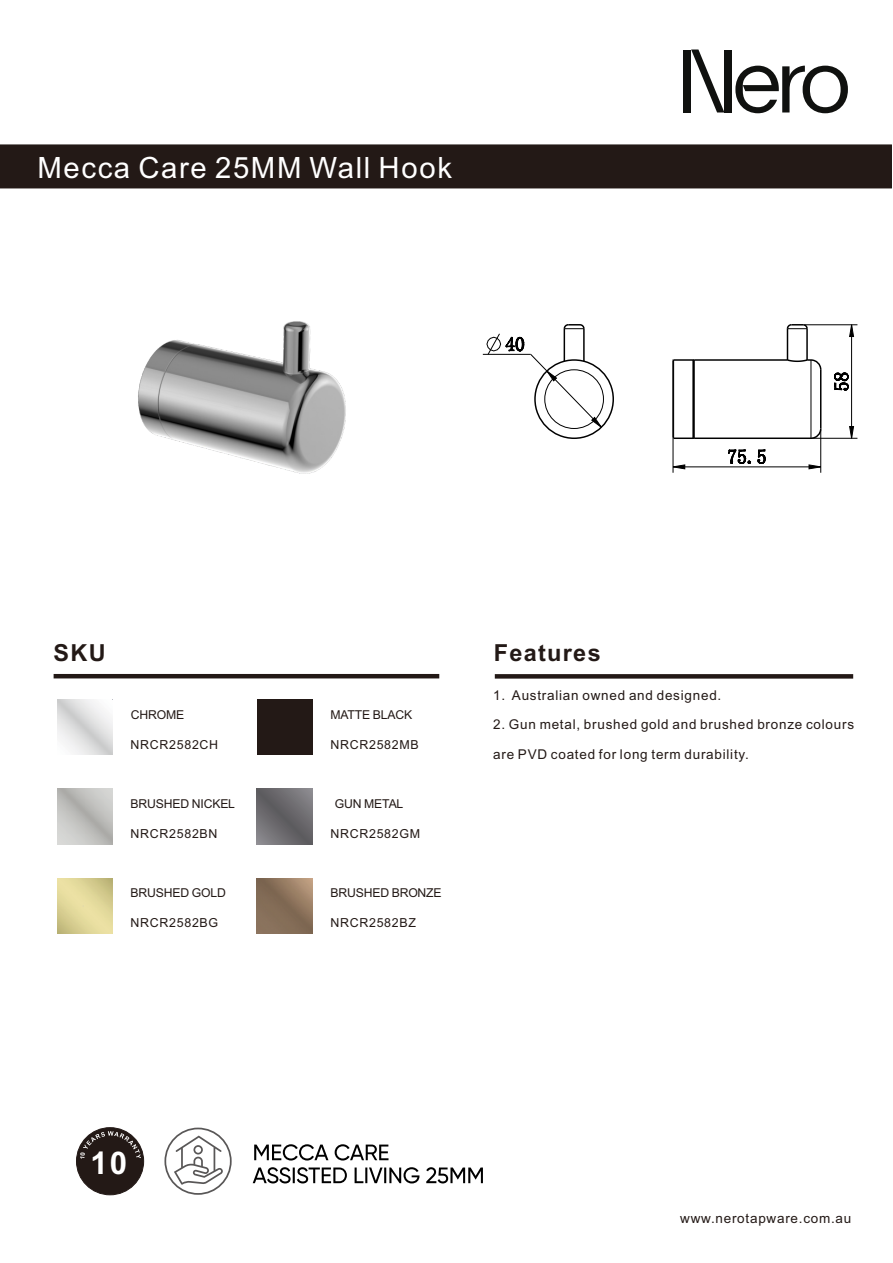
<style>
.page{position:relative;width:893px;height:1263px;background:#fff}
.page>*{position:absolute;margin:0;border:0;box-sizing:border-box;transform-origin:0 0}
.t1{font:700 31.35px "Arial";color:#fff}
.t2{font:29.4px "Arial";letter-spacing:.055em;color:#fff}
.t3{font:700 23.4px "Arial";letter-spacing:.055em;color:#231916}
.t4{font:13.5px/29.2px "Arial";letter-spacing:.055em;color:#231916}
.t5{font:12.45px "Arial";letter-spacing:.055em;color:#231916}
.t6{font:12.15px "Arial";letter-spacing:-.015em;color:#231916}
</style>
<div class="page">
<div style="left:0;top:145px;width:892px;height:43px;background:#231916"></div>
<div style="left:0;top:144px;width:893px;height:44px;border:2px solid #231916"></div>
<div style="left:724px;top:50px;width:8px;height:62px;background:#10110f"></div>
<div style="left:684px;top:50px;width:7px;height:62px;background:#10110f"></div>
<svg style="left:691px;top:50px;width:33px;height:62px"></svg>
<svg style="left:735px;top:66px;width:113px;height:47px"></svg>
<div style="left:76px;top:1127px;width:68px;height:68px;background:#231916;border:1px solid #231916;border-radius:50%"></div>
<div style="left:495px;top:674px;width:358px;height:5px;background:#231916"></div>
<svg style="left:164px;top:1127px;width:68px;height:68px"></svg>
<svg style="left:254px;top:1144px;width:134px;height:16px"></svg>
<svg style="left:253px;top:1167px;width:230px;height:16px"></svg>
<img style="left:0;top:144px;width:569px;height:582px">
<svg style="left:728px;top:449px;width:38px;height:15px"></svg>
<svg style="left:674px;top:464px;width:11px;height:5px"></svg>
<svg style="left:809px;top:464px;width:11px;height:5px"></svg>
<svg style="left:833px;top:324px;width:25px;height:115px"></svg>
<hr style="left:694px;top:437px;width:117px;height:2px;background:#000">
<hr style="left:694px;top:359px;width:93px;height:2px;background:#000">
<hr style="left:672px;top:361px;width:2px;height:77px;background:#000">
<hr style="left:693px;top:361px;width:1px;height:77px;background:#000">
<hr style="left:694px;top:360px;width:1px;height:78px;background:#000">
<hr style="left:787px;top:329px;width:1px;height:31px;background:#000">
<hr style="left:806px;top:329px;width:2px;height:31px;background:#000">
<hr style="left:811px;top:360px;width:1px;height:78px;background:#000">
<hr style="left:820px;top:370px;width:1px;height:58px;background:#000">
<svg style="left:809px;top:427px;width:13px;height:13px"></svg>
<svg style="left:786px;top:324px;width:22px;height:6px"></svg>
<svg style="left:672px;top:359px;width:24px;height:3px"></svg>
<svg style="left:672px;top:436px;width:24px;height:4px"></svg>
<svg style="left:785px;top:358px;width:37px;height:13px"></svg>
<hr style="left:673px;top:467px;width:148px;height:1px;background:#000">
<hr style="left:812px;top:438px;width:45px;height:1px;background:#000">
<hr style="left:804px;top:324px;width:53px;height:1px;background:#000">
<hr style="left:673px;top:439px;width:1px;height:34px;background:#000">
<hr style="left:820px;top:430px;width:1px;height:43px;background:#000">
<hr style="left:851px;top:325px;width:1px;height:113px;background:#000">
<svg style="left:486px;top:323px;width:116px;height:105px"></svg>
<hr style="left:483px;top:354px;width:48px;height:1px;background:#000">
<hr style="left:54px;top:674px;width:385px;height:4px;background:#231916">
<img style="left:57px;top:699px;width:55px;height:56px">
<div style="left:257px;top:699px;width:55px;height:56px;background:#231916"></div>
<svg style="left:257px;top:789px;width:55px;height:55px;background:#6c6b6e"></svg>
<img style="left:257px;top:878px;width:55px;height:55px">
<svg style="left:80px;top:1131px;width:61px;height:28px"></svg>
<h2 class="t2" style="left:37px;top:156px;width:416px">Mecca Care 25MM Wall Hook</h2>
<h3 class="t3" style="left:54px;top:644px;width:54px">SKU</h3>
<h3 class="t3" style="left:494px;top:644px;width:108px">Features</h3>
<p class="t6" style="left:131px;top:710px;width:55px">CHROME</p>
<p class="t5" style="left:131px;top:740px;width:89px">NRCR2582CH</p>
<p class="t6" style="left:330px;top:710px;width:83px">MATTE BLACK</p>
<p class="t5" style="left:330px;top:739px;width:90px">NRCR2582MB</p>
<p class="t4" style="left:493px;top:682px;width:230px">1. Australian owned and designed.</p>
<p class="t4" style="left:493px;top:711px;width:362px">2. Gun metal, brushed gold and brushed bronze colours are PVD coated for long term durability.</p>
<p class="t6" style="left:131px;top:799px;width:106px">BRUSHED NICKEL</p>
<p class="t5" style="left:131px;top:829px;width:88px">NRCR2582BN</p>
<p class="t6" style="left:335px;top:799px;width:70px">GUN METAL</p>
<p class="t5" style="left:330px;top:829px;width:91px">NRCR2582GM</p>
<p class="t6" style="left:131px;top:888px;width:97px">BRUSHED GOLD</p>
<p class="t5" style="left:131px;top:918px;width:89px">NRCR2582BG</p>
<p class="t6" style="left:330px;top:888px;width:113px">BRUSHED BRONZE</p>
<p class="t5" style="left:330px;top:918px;width:87px">NRCR2582BZ</p>
<h1 class="t1" style="left:91px;top:1151px;width:38px">10</h1>
<p class="t4" style="left:680px;top:1205px;width:173px">www.nerotapware.com.au</p>
</div>
